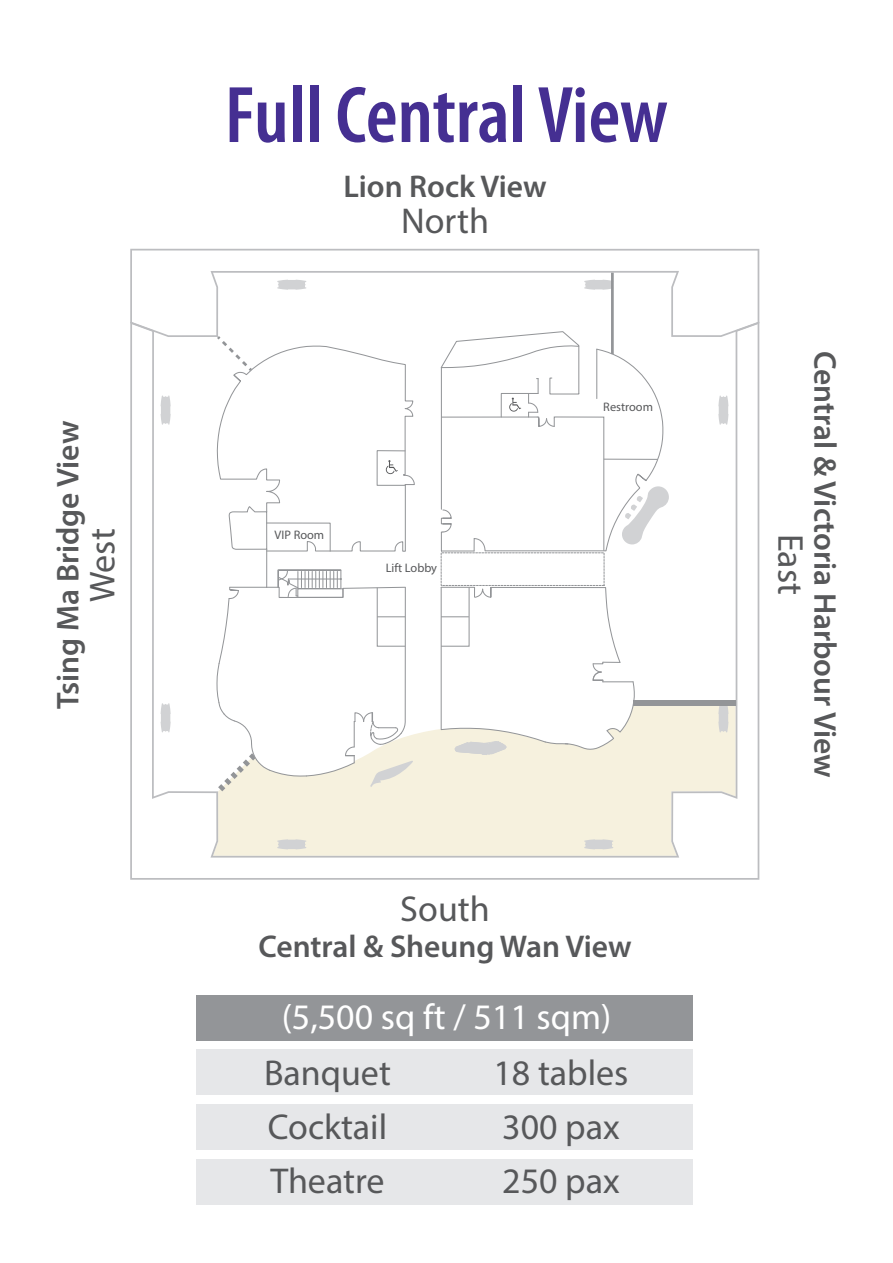
<style>
.page{position:relative;width:893px;height:1263px;background:#fff}
.page>*{position:absolute;margin:0;border:0;box-sizing:border-box;transform-origin:0 0}
.t1{font:600 condensed 81px "Myriad Pro";color:#452f92}
.t2{font:36px/54px "Myriad Pro";color:#57585a;text-align:justify}
.t3{font:36px "Myriad Pro";color:#fff}
.t4{font:600 31.5px "Myriad Pro";color:#57585a}
.t5{font:12.3px "Myriad Pro";color:#57585a}
</style>
<div class="page">
<div style="left:196px;top:995px;width:497px;height:46px;background:#939598"></div>
<div style="left:196px;top:1049px;width:497px;height:46px;background:#e6e7e9"></div>
<div style="left:196px;top:1104px;width:497px;height:46px;background:#e6e7e9"></div>
<div style="left:196px;top:1159px;width:497px;height:45px;background:#e6e7e9"></div>
<svg style="left:130px;top:249px;width:629px;height:73px"></svg>
<svg style="left:130px;top:322px;width:629px;height:558px"></svg>
<svg style="left:718px;top:395px;width:10px;height:30px"></svg>
<svg style="left:718px;top:706px;width:10px;height:26px"></svg>
<svg style="left:584px;top:280px;width:27px;height:10px"></svg>
<svg style="left:277px;top:280px;width:29px;height:10px"></svg>
<svg style="left:584px;top:839px;width:29px;height:10px"></svg>
<svg style="left:277px;top:839px;width:29px;height:10px"></svg>
<svg style="left:161px;top:703px;width:10px;height:29px"></svg>
<svg style="left:161px;top:395px;width:10px;height:30px"></svg>
<div style="left:441px;top:552px;width:164px;height:34px;border:1px dashed #939598"></div>
<svg style="left:440px;top:580px;width:195px;height:175px"></svg>
<hr style="left:266px;top:549px;width:1px;height:38px;background:#939598">
<svg style="left:216px;top:569px;width:198px;height:222px"></svg>
<svg style="left:214px;top:333px;width:201px;height:219px"></svg>
<svg style="left:440px;top:331px;width:229px;height:221px"></svg>
<hr style="left:611px;top:273px;width:3px;height:81px;background:#939598">
<div style="left:633px;top:700px;width:103px;height:6px;background:#939598"></div>
<p class="t4" style="left:48px;top:709px;width:290px;rotate:-90deg">Tsing Ma Bridge View</p>
<p class="t2" style="left:75px;top:602px;width:75px;rotate:-90deg">West</p>
<h1 class="t1" style="left:225px;top:65px;width:445px">Full Central View</h1>
<p class="t4" style="left:343px;top:167px;width:205px">Lion Rock View</p>
<p class="t2" style="left:401px;top:194px;width:89px">North</p>
<p class="t5" style="left:275px;top:527px;width:51px">VIP Room</p>
<p class="t5" style="left:386px;top:560px;width:53px">Lift Lobby</p>
<p class="t5" style="left:603px;top:399px;width:51px">Restroom</p>
<p class="t2" style="left:400px;top:881px;width:91px">South</p>
<p class="t4" style="left:258px;top:926px;width:375px">Central &amp; Sheung Wan View</p>
<p class="t3" style="left:282px;top:995px;width:331px">(5,500 sq ft / 511 sqm)</p>
<p class="t2" style="left:264px;top:1045px;width:128px">Banquet Cocktail Theatre</p>
<p class="t2" style="left:493px;top:1045px;width:137px;text-align:left">18 tables<br>300 pax<br>250 pax</p>
<p class="t2" style="left:818px;top:534px;width:63px;rotate:90deg">East</p>
<p class="t4" style="left:845px;top:351px;width:428px;rotate:90deg">Central &amp; Victoria Harbour View</p>
</div>
